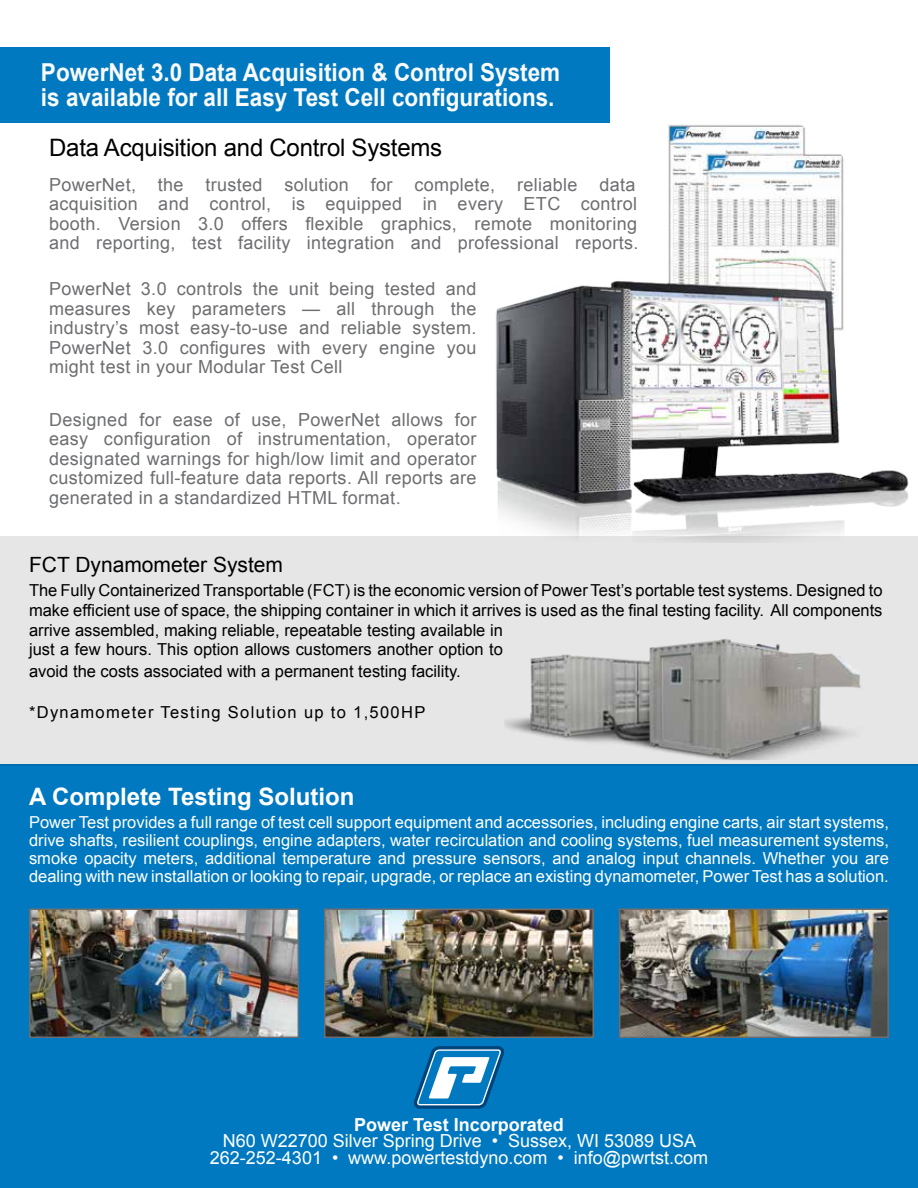
<style>
.page{position:relative;width:918px;height:1188px;background:#fff}
.page>*{position:absolute;margin:0;border:0;box-sizing:border-box;transform-origin:0 0}
.t1{font:700 24.75px/25.5px "Arial";color:#fafafa;scale:.91 1}
.t2{font:24px "Arial";letter-spacing:-.01em;color:#000}
.t3{font:700 24px "Arial";color:#fff}
.t4{font:21px "Arial";color:#000}
.t5{font:18px/19.5px "Arial";letter-spacing:.02em;color:#6d6e71;text-align:justify}
.t6{font:18px/16.5px "Arial";color:#fff;text-align:center}
.t7{font:700 18px "Arial";color:#fff}
.t8{font:16.5px/18px "Arial";color:#fff;text-align:justify}
.t9{font:16.5px/19.8px "Arial";color:#000}
.t10{font:16.5px "Arial";letter-spacing:.08em;color:#000}
</style>
<div class="page">
<div style="left:0;top:765px;width:918px;height:423px;background:#0079c1"></div>
<img style="left:32px;top:911px;width:264px;height:124px">
<div style="left:29px;top:908px;width:270px;height:130px;border:2px solid #6d6e71"></div>
<img style="left:327px;top:911px;width:264px;height:124px">
<div style="left:324px;top:908px;width:270px;height:130px;border:2px solid #6d6e71"></div>
<img style="left:622px;top:911px;width:264px;height:124px">
<div style="left:619px;top:908px;width:270px;height:130px;border:2px solid #6d6e71"></div>
<div style="left:0;top:48px;width:609px;height:75px;background:#0079c1"></div>
<svg style="left:413px;top:1046px;width:91px;height:63px"></svg>
<div style="left:0;top:536px;width:918px;height:230px;background:#e6e6e6"></div>
<img style="left:504px;top:639px;width:357px;height:121px">
<img style="left:477px;top:47px;width:432px;height:496px">
<h1 class="t1" style="left:41px;top:60px;width:572px">PowerNet 3.0 Data Acquisition &amp; Control System is available for all Easy Test Cell configurations.</h1>
<h2 class="t2" style="left:49px;top:132px;width:395px">Data Acquisition and Control Systems</h2>
<p class="t5" style="left:49px;top:175px;width:591px;text-align:left">PowerNet, the trusted solution for complete, reliable data acquisition and control, is equipped in every ETC control booth. Version 3.0 offers flexible graphics, remote monitoring and reporting, test facility integration and professional reports.</p>
<p class="t5" style="left:49px;top:279px;width:429px">PowerNet 3.0 controls the unit being tested and measures key parameters — all through the industry’s most easy-to-use and reliable system.<br>PowerNet 3.0 configures with every engine you might test in your Modular Test Cell</p>
<p class="t5" style="left:49px;top:410px;width:429px">Designed for ease of use, PowerNet allows for easy configuration of instrumentation, operator designated warnings for high/low limit and operator customized full-feature data reports. All reports are generated in a standardized HTML format.</p>
<p class="t4" style="left:29px;top:551px;width:255px">FCT Dynamometer System</p>
<p class="t9" style="left:29px;top:580px;width:855px">The Fully Containerized Transportable (FCT) is the economic version of Power Test’s portable test systems. Designed to make efficient use of space, the shipping container in which it arrives is used as the final testing facility. All components arrive assembled, making reliable, repeatable testing available in<br>just a few hours. This option allows customers another option to</p>
<p class="t9" style="left:29px;top:661px;width:433px">avoid the costs associated with a permanent testing facility.</p>
<p class="t10" style="left:29px;top:702px;width:398px">*Dynamometer Testing Solution up to 1,500HP</p>
<h2 class="t3" style="left:29px;top:781px;width:327px">A Complete Testing Solution</h2>
<p class="t8" style="left:29px;top:813px;width:861px">Power Test provides a full range of test cell support equipment and accessories, including engine carts, air start systems, drive shafts, resilient couplings, engine adapters, water recirculation and cooling systems, fuel measurement systems, smoke opacity meters, additional temperature and pressure sensors, and analog input channels. Whether you are dealing with new installation or looking to repair, upgrade, or replace an existing dynamometer, Power Test has a solution.</p>
<p class="t7" style="left:354px;top:1113px;width:211px">Power Test Incorporated</p>
<p class="t6" style="left:210px;top:1133px;width:500px">N60 W22700 Silver Spring Drive • Sussex, WI 53089 USA<br>262-252-4301 • www.powertestdyno.com • info@pwrtst.com</p>
</div>
